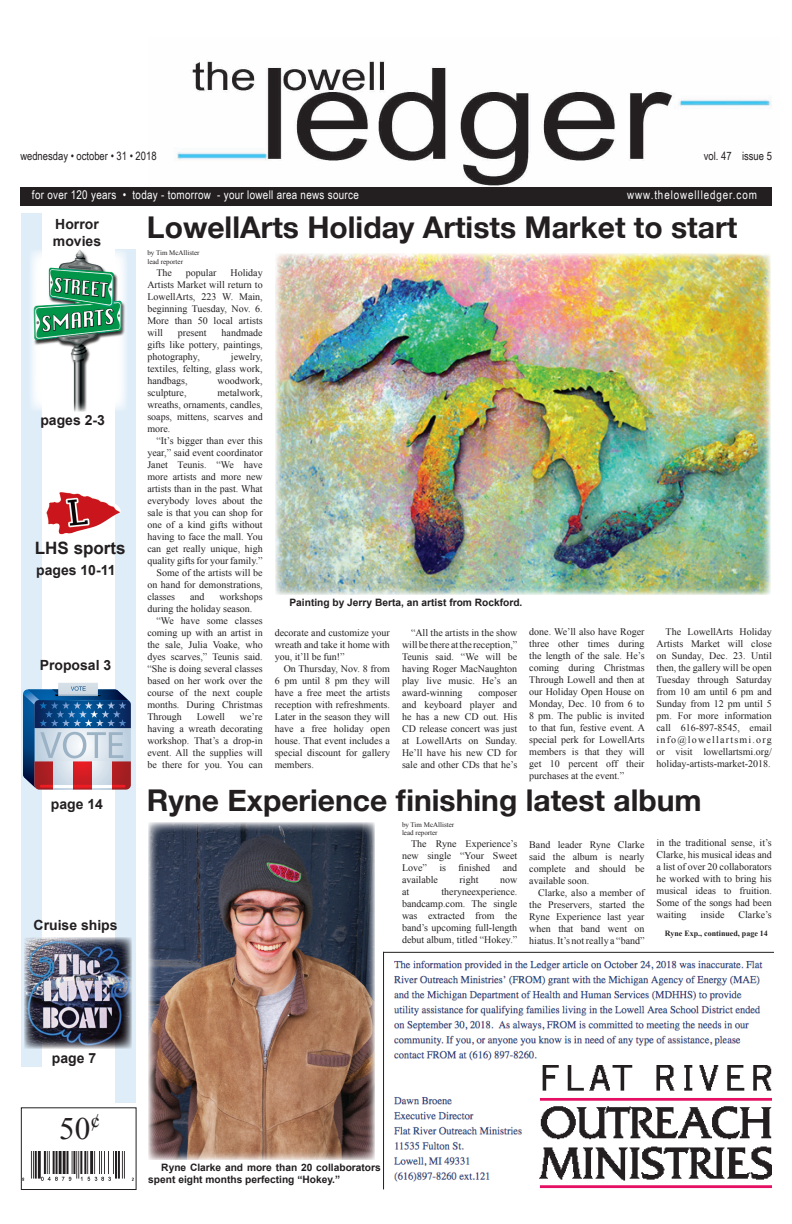
<style>
.page{position:relative;width:792px;height:1224px;background:#fff}
.page>*{position:absolute;margin:0;border:0;box-sizing:border-box;transform-origin:0 0}
.t1{font:31.2px "Times New Roman";color:#231f20}
.t2{font:700 30px "Helvetica Neue";color:#231f20}
.t3{font:700 17px "Arial";color:#231f20}
.t4{font:700 14px/16.8px "Arial";color:#231f20}
.t5{font:12px "Arial Narrow";letter-spacing:.025em;color:#fff}
.t6{font:12px "Arial Narrow";letter-spacing:.075em;color:#fff}
.t7{font:11.5px "Arial Narrow";color:#231f20}
.t8{font:700 10.2px/12.2px "Arial";color:#231f20}
.t9{font:10px/12px "Times New Roman";color:#231f20;text-align:justify}
.t10{font:700 8px "Times New Roman";color:#231f20}
.t11{font:7px/8.4px "Times New Roman";color:#231f20}
</style>
<div class="page">
<img style="left:176px;top:60px;width:596px;height:127px">
<div style="left:20px;top:187px;width:752px;height:18px;background:#231f20"></div>
<div style="left:21px;top:213px;width:20px;height:854px;background:#deedf8"></div>
<div style="left:115px;top:249px;width:20px;height:854px;background:#deedf8"></div>
<img style="left:23px;top:1152px;width:110px;height:29px">
<div style="left:21px;top:1107px;width:116px;height:83px;border:1px solid #231f20"></div>
<img style="left:46px;top:492px;width:75px;height:43px">
<img style="left:31px;top:249px;width:95px;height:163px">
<img style="left:394px;top:960px;width:369px;height:101px">
<img style="left:394px;top:1097px;width:128px;height:85px">
<img style="left:539px;top:1065px;width:233px;height:124px">
<hr style="left:383px;top:952px;width:391px;height:1px;background:#231f20">
<img style="left:24px;top:937px;width:108px;height:111px">
<img style="left:275px;top:253px;width:495px;height:342px">
<hr style="left:383px;top:952px;width:1px;height:237px;background:#231f20">
<img style="left:148px;top:822px;width:227px;height:338px">
<div style="left:58px;top:683px;width:40px;height:13px;background:#d5dfe6"></div>
<svg style="left:23px;top:686px;width:108px;height:104px;background:#8087a4"></svg>
<p class="t7" style="left:20px;top:147px;width:138px">wednesday • october • 31 • 2018</p>
<p class="t7" style="left:704px;top:147px;width:70px">vol. 47 issue 5</p>
<p class="t5" style="left:32px;top:186px;width:328px">for over 120 years • today - tomorrow - your lowell area news source</p>
<p class="t6" style="left:627px;top:186px;width:131px">www.thelowellledger.com</p>
<h3 class="t4" style="left:53px;top:216px;width:50px">Horror movies</h3>
<h2 class="t2" style="left:147px;top:204px;width:592px">LowellArts Holiday Artists Market to start</h2>
<h3 class="t4" style="left:40px;top:412px;width:66px">pages 2-3</h3>
<h3 class="t3" style="left:35px;top:537px;width:92px">LHS sports</h3>
<h3 class="t4" style="left:36px;top:563px;width:81px">pages 10-11</h3>
<h3 class="t4" style="left:40px;top:657px;width:73px">Proposal 3</h3>
<h3 class="t4" style="left:51px;top:797px;width:54px">page 14</h3>
<h3 class="t4" style="left:34px;top:918px;width:86px">Cruise ships</h3>
<p class="t11" style="left:147px;top:249px;width:54px">by Tim McAllister lead reporter</p>
<p class="t9" style="left:156px;top:266px;width:17px">The</p>
<p class="t9" style="left:186px;top:266px;width:32px">popular</p>
<p class="t9" style="left:147px;top:266px;width:117px;text-indent:83px">Holiday Artists Market will return to LowellArts, 223 W. Main, beginning Tuesday, Nov. 6.<br>More than 50 local artists will</p>
<p class="t9" style="left:147px;top:326px;width:117px;text-indent:74px">handmade gifts like pottery, paintings, photography,</p>
<p class="t9" style="left:178px;top:326px;width:30px">present</p>
<p class="t9" style="left:147px;top:350px;width:117px;text-indent:83px">jewelry, textiles, felting, glass work, handbags,</p>
<p class="t9" style="left:217px;top:374px;width:47px">woodwork,</p>
<p class="t9" style="left:147px;top:386px;width:117px;text-indent:70px">metalwork, wreaths, ornaments, candles, soaps, mittens, scarves and more.</p>
<p class="t9" style="left:156px;top:434px;width:108px">“It’s bigger than ever this</p>
<p class="t9" style="left:147px;top:446px;width:117px">year,” said event coordinator</p>
<p class="t9" style="left:147px;top:458px;width:117px">Janet Teunis. “We have</p>
<p class="t9" style="left:147px;top:470px;width:117px">more artists and more new</p>
<p class="t9" style="left:147px;top:482px;width:117px">artists than in the past. What</p>
<p class="t9" style="left:147px;top:494px;width:117px">everybody loves about the</p>
<p class="t9" style="left:147px;top:506px;width:117px">sale is that you can shop for</p>
<p class="t9" style="left:147px;top:518px;width:117px">one of a kind gifts without</p>
<p class="t9" style="left:147px;top:530px;width:117px">having to face the mall. You</p>
<p class="t9" style="left:147px;top:542px;width:117px">can get really unique, high</p>
<p class="t9" style="left:147px;top:554px;width:117px">quality gifts for your family.”</p>
<p class="t9" style="left:156px;top:566px;width:108px">Some of the artists will be</p>
<p class="t9" style="left:147px;top:578px;width:117px">on hand for demonstrations,</p>
<p class="t9" style="left:147px;top:590px;width:29px">classes</p>
<p class="t9" style="left:190px;top:590px;width:16px">and</p>
<p class="t9" style="left:147px;top:386px;width:41px">sculpture,</p>
<p class="t9" style="left:147px;top:590px;width:117px;text-indent:72px">workshops during the holiday season.</p>
<p class="t9" style="left:147px;top:614px;width:117px;text-indent:9px">“We have some classes coming up with an artist in the sale, Julia Voake, who dyes scarves,” Teunis said. “She is doing several classes based on her work over the course of the next couple months. During Christmas Through</p>
<p class="t8" style="left:289px;top:597px;width:234px">Painting by Jerry Berta, an artist from Rockford.</p>
<p class="t9" style="left:275px;top:627px;width:117px">decorate and customize your wreath and take it home with you, it’ll be fun!”</p>
<p class="t9" style="left:275px;top:663px;width:117px;text-indent:9px">On Thursday, Nov. 8 from 6 pm until 8 pm they will have a free meet the artists reception with refreshments.<br>Later in the season they will have a free holiday open house. That event includes a special discount for gallery members.</p>
<p class="t9" style="left:529px;top:625px;width:117px">done. We’ll also have Roger three other times during the length of the sale. He’s coming during Christmas Through Lowell and then at our Holiday Open House on Monday, Dec. 10 from 6 to 8 pm. The public is invited to that fun, festive event. A special perk for LowellArts members is that they will get 10 percent off their purchases at the event.”</p>
<p class="t9" style="left:657px;top:625px;width:117px;text-indent:9px">The LowellArts Holiday Artists Market will close on Sunday, Dec. 23. Until then, the gallery will be open Tuesday through Saturday from 10 am until 6 pm and Sunday from 12 pm until 5 pm. For more information call 616-897-8545, email info@lowellartsmi.org or visit lowellartsmi.org/ holiday-artists-market-2018.</p>
<h2 class="t2" style="left:147px;top:777px;width:556px">Ryne Experience finishing latest album</h2>
<p class="t9" style="left:402px;top:627px;width:117px;text-indent:9px">“All the artists in the show will be there at the reception,” Teunis said. “We will be having Roger MacNaughton play live music. He’s an award-winning</p>
<p class="t9" style="left:402px;top:687px;width:117px;text-indent:76px">composer and keyboard player and he has a new CD out. His CD release concert was just at LowellArts on Sunday.<br>He’ll have his new CD for sale and other CDs that he’s</p>
<p class="t9" style="left:197px;top:710px;width:30px">Lowell</p>
<p class="t9" style="left:147px;top:710px;width:117px;text-indent:93px">we’re having a wreath decorating workshop. That’s a drop-in event. All the supplies will be there for you. You can</p>
<p class="t11" style="left:402px;top:820px;width:54px">by Tim McAllister lead reporter</p>
<p class="t9" style="left:402px;top:838px;width:117px;text-indent:9px">The Ryne Experience’s new single “Your Sweet Love”</p>
<p class="t9" style="left:439px;top:862px;width:8px">is</p>
<p class="t9" style="left:459px;top:862px;width:33px">finished</p>
<p class="t9" style="left:503px;top:862px;width:16px">and</p>
<p class="t9" style="left:402px;top:874px;width:38px">available</p>
<p class="t9" style="left:460px;top:874px;width:20px">right</p>
<p class="t9" style="left:500px;top:874px;width:19px">now</p>
<p class="t9" style="left:402px;top:886px;width:9px">at</p>
<p class="t9" style="left:402px;top:886px;width:117px;text-indent:39px">theryneexperience. bandcamp.com. The single was extracted from the band’s upcoming full-length debut album, titled “Hokey.”</p>
<p class="t9" style="left:529px;top:838px;width:117px">Band leader Ryne Clarke said the album is nearly complete and should be available soon.</p>
<p class="t9" style="left:529px;top:886px;width:117px;text-indent:9px">Clarke, also a member of the Preservers, started the Ryne Experience last year when that band went on hiatus. It’s not really a “band”</p>
<p class="t9" style="left:657px;top:837px;width:117px">in the traditional sense, it’s Clarke, his musical ideas and a list of over 20 collaborators he worked with to bring his musical ideas to fruition.<br>Some of the songs had been waiting</p>
<p class="t9" style="left:701px;top:909px;width:25px">inside</p>
<p class="t9" style="left:739px;top:909px;width:35px">Clarke’s</p>
<p class="t10" style="left:665px;top:927px;width:105px">Ryne Exp., continued, page 14</p>
<h3 class="t4" style="left:52px;top:1050px;width:46px">page 7</h3>
<h1 class="t1" style="left:59px;top:1107px;width:43px">50<sup>¢</sup></h1>
<p class="t8" style="left:148px;top:1162px;width:234px;text-indent:13px">Ryne Clarke and more than 20 collaborators spent eight months perfecting “Hokey.”</p>
</div>
